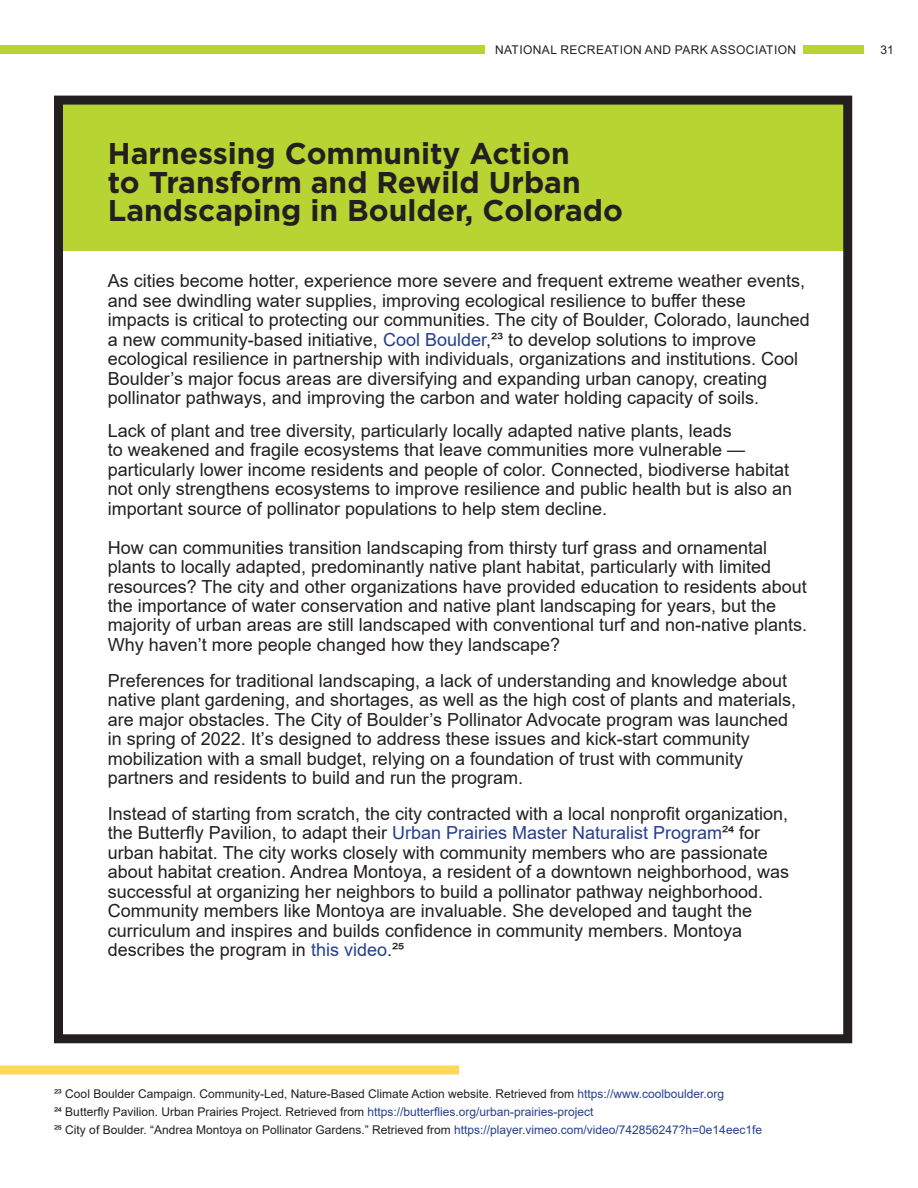
<style>
.page{position:relative;width:918px;height:1188px;background:#fff}
.page>*{position:absolute;margin:0;border:0;box-sizing:border-box;transform-origin:0 0}
.t1{font:700 30px/28.5px "Gotham";color:#231f20}
.t2{font:18px/19.5px "Arial";color:#231f20}
.t3{font:12px "Arial";color:#231f20}
.t4{font:12px "Arial";letter-spacing:.035em;color:#231f20}
.s1{color:#253f8e}
</style>
<div class="page">
<div style="left:0;top:45px;width:485px;height:9px;background:#b8d432"></div>
<div style="left:804px;top:45px;width:60px;height:9px;background:#b8d432"></div>
<div style="left:59px;top:102px;width:789px;height:149px;background:#b8d432"></div>
<div style="left:54px;top:96px;width:798px;height:947px;border:9px solid #231f20"></div>
<div style="left:0;top:1065px;width:459px;height:9px;background:#fed756"></div>
<p class="t4" style="left:495px;top:42px;width:303px">NATIONAL RECREATION AND PARK ASSOCIATION</p>
<p class="t3" style="left:880px;top:42px;width:15px">31</p>
<p class="t1" style="left:108px;top:139px;width:517px">Harnessing Community Action<br>to Transform and Rewild Urban<br>Landscaping in Boulder, Colorado</p>
<p class="t2" style="left:108px;top:271px;width:703px">As cities become hotter, experience more severe and frequent extreme weather events, and see dwindling water supplies, improving ecological resilience to buffer these impacts is critical to protecting our communities. The city of Boulder, Colorado, launched a new community-based initiative, <span class="s1">Cool Boulder</span>,²³ to develop solutions to improve ecological resilience in partnership with individuals, organizations and institutions. Cool Boulder’s major focus areas are diversifying and expanding urban canopy, creating pollinator pathways, and improving the carbon and water holding capacity of soils.</p>
<p class="t2" style="left:108px;top:421px;width:686px">Lack of plant and tree diversity, particularly locally adapted native plants, leads<br>to weakened and fragile ecosystems that leave communities more vulnerable — particularly lower income residents and people of color. Connected, biodiverse habitat not only strengthens ecosystems to improve resilience and public health but is also an important source of pollinator populations to help stem decline.</p>
<p class="t2" style="left:108px;top:537px;width:701px">How can communities transition landscaping from thirsty turf grass and ornamental plants to locally adapted, predominantly native plant habitat, particularly with limited resources? The city and other organizations have provided education to residents about the importance of water conservation and native plant landscaping for years, but the majority of urban areas are still landscaped with conventional turf and non-native plants.<br>Why haven’t more people changed how they landscape?</p>
<p class="t2" style="left:108px;top:671px;width:690px">Preferences for traditional landscaping, a lack of understanding and knowledge about native plant gardening, and shortages, as well as the high cost of plants and materials, are major obstacles. The City of Boulder’s Pollinator Advocate program was launched in spring of 2022. It’s designed to address these issues and kick-start community mobilization with a small budget, relying on a foundation of trust with community partners and residents to build and run the program.</p>
<p class="t2" style="left:108px;top:804px;width:683px">Instead of starting from scratch, the city contracted with a local nonprofit organization, the Butterfly Pavilion, to adapt their <span class="s1">Urban Prairies Master Naturalist Program</span>²⁴ for urban habitat. The city works closely with community members who are passionate about habitat creation. Andrea Montoya, a resident of a downtown neighborhood, was successful at organizing her neighbors to build a pollinator pathway neighborhood.<br>Community members like Montoya are invaluable. She developed and taught the curriculum and inspires and builds confidence in community members. Montoya describes the program in <span class="s1">this video</span>.²⁵</p>
<p class="t3" style="left:54px;top:1085px;width:672px">²³ Cool Boulder Campaign. Community-Led, Nature-Based Climate Action website. Retrieved from <span class="s1">https://www.coolboulder.org</span></p>
<p class="t3" style="left:54px;top:1104px;width:541px">²⁴ Butterfly Pavilion. Urban Prairies Project. Retrieved from <span class="s1">https://butterflies.org/urban-prairies-project</span></p>
<p class="t3" style="left:54px;top:1122px;width:710px">²⁵ City of Boulder. “Andrea Montoya on Pollinator Gardens.” Retrieved from <span class="s1">https://player.vimeo.com/video/742856247?h=0e14eec1fe</span></p>
</div>
